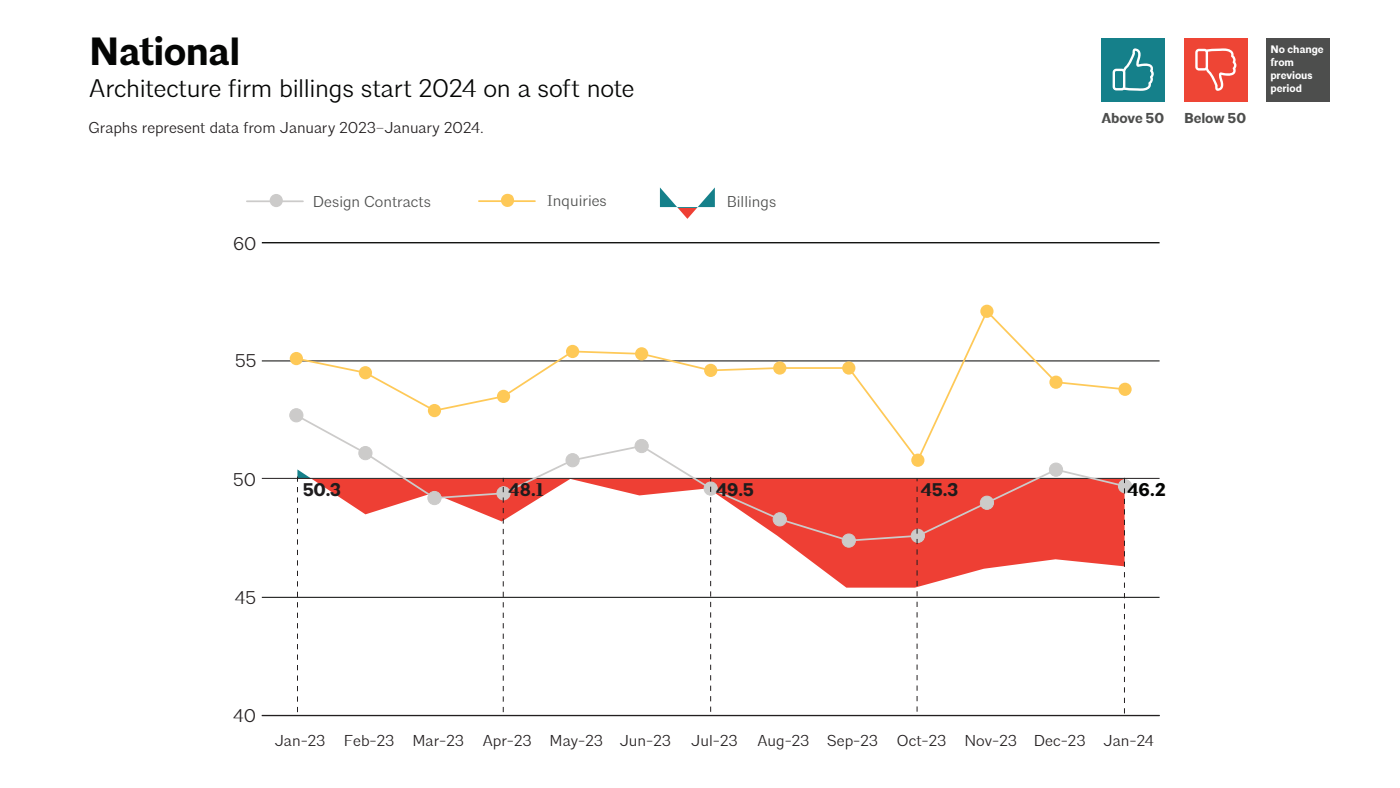
<style>
.page{position:relative;width:1400px;height:788px;background:#fff}
.page>*{position:absolute;margin:0;border:0;box-sizing:border-box;transform-origin:0 0}
.t1{font:700 39.29px "Architype";letter-spacing:-.01em;color:#040504}
.t2{font:25.38px "Architype";letter-spacing:-.01em;color:#040504}
.t3{font:18.38px "Architype";color:#231f20}
.t4{font:700 18.29px "Architype";color:#1f1c1d}
.t5{font:700 18.29px "Architype";color:#040503}
.t6{font:15.75px "Architype";color:#231f20}
.t7{font:15.66px "Architype";letter-spacing:-.005em;color:#211d1e}
.t8{font:15.66px "Architype";color:#4d4e4d}
.t9{font:700 14.35px "Architype";color:#4d4e4d}
.t10{font:700 10.85px/13px "Architype";color:#fff}
</style>
<div class="page">
<hr style="left:262px;top:714px;width:898px;height:2px;background:#231f20">
<hr style="left:262px;top:597px;width:898px;height:1px;background:#040503">
<hr style="left:262px;top:478px;width:898px;height:1px;background:#231f20">
<hr style="left:262px;top:361px;width:898px;height:1px;background:#040503">
<hr style="left:262px;top:242px;width:898px;height:1px;background:#040503">
<hr style="left:479px;top:200px;width:56px;height:2px;background:#fec958">
<hr style="left:247px;top:200px;width:56px;height:2px;background:#cccbca">
<div style="left:290px;top:352px;width:13px;height:13px;background:#fec957;border-radius:50%"></div>
<svg style="left:980px;top:304px;width:14px;height:14px"></svg>
<svg style="left:1118px;top:382px;width:14px;height:14px"></svg>
<div style="left:290px;top:408px;width:13px;height:14px;background:#cccbca;border-radius:50%"></div>
<div style="left:290px;top:408px;width:13px;height:14px;border:1px solid #cccbca;border-radius:50%"></div>
<div style="left:1118px;top:479px;width:14px;height:14px;background:#cccbca;border-radius:50%"></div>
<div style="left:1118px;top:479px;width:14px;height:14px;border:1px solid #cccbca;border-radius:50%"></div>
<div style="left:1101px;top:38px;width:64px;height:63px;background:#15808a"></div>
<svg style="left:1113px;top:48px;width:41px;height:43px"></svg>
<div style="left:1184px;top:38px;width:64px;height:63px;background:#ee4535"></div>
<svg style="left:1195px;top:48px;width:42px;height:43px"></svg>
<div style="left:1266px;top:38px;width:64px;height:63px;background:#4d4e4d"></div>
<svg style="left:500px;top:193px;width:17px;height:14px"></svg>
<div style="left:270px;top:194px;width:13px;height:13px;background:#cccbca;border-radius:50%"></div>
<svg style="left:660px;top:187px;width:55px;height:32px"></svg>
<svg style="left:294px;top:309px;width:833px;height:404px"></svg>
<h1 class="t1" style="left:89px;top:28px;width:152px">National</h1>
<h2 class="t2" style="left:89px;top:73px;width:547px">Architecture firm billings start 2024 on a soft note</h2>
<p class="t7" style="left:88px;top:118px;width:397px">Graphs represent data from January 2023–January 2024.</p>
<p class="t3" style="left:233px;top:232px;width:25px">60</p>
<p class="t3" style="left:235px;top:349px;width:23px">55</p>
<p class="t8" style="left:313px;top:192px;width:119px">Design Contracts</p>
<p class="t8" style="left:547px;top:191px;width:61px">Inquiries</p>
<p class="t8" style="left:727px;top:192px;width:51px">Billings</p>
<p class="t9" style="left:1101px;top:109px;width:64px">Above 50</p>
<p class="t9" style="left:1184px;top:109px;width:64px">Below 50</p>
<p class="t10" style="left:1270px;top:43px;width:55px">No change from previous period</p>
<p class="t3" style="left:233px;top:468px;width:24px">50</p>
<p class="t3" style="left:234px;top:586px;width:23px">45</p>
<p class="t4" style="left:303px;top:478px;width:39px">50.3</p>
<p class="t4" style="left:508px;top:478px;width:37px">48.1</p>
<p class="t4" style="left:716px;top:478px;width:40px">49.5</p>
<p class="t4" style="left:921px;top:478px;width:39px">45.3</p>
<p class="t5" style="left:1127px;top:478px;width:40px">46.2</p>
<p class="t3" style="left:233px;top:704px;width:25px">40</p>
<p class="t6" style="left:275px;top:731px;width:398px">Jan-23 Feb-23 Mar-23 Apr-23 May-23 Jun-23</p>
<p class="t6" style="left:691px;top:731px;width:48px">Jul-23</p>
<p class="t6" style="left:758px;top:731px;width:398px">Aug-23 Sep-23 Oct-23 Nov-23 Dec-23 Jan-24</p>
</div>
